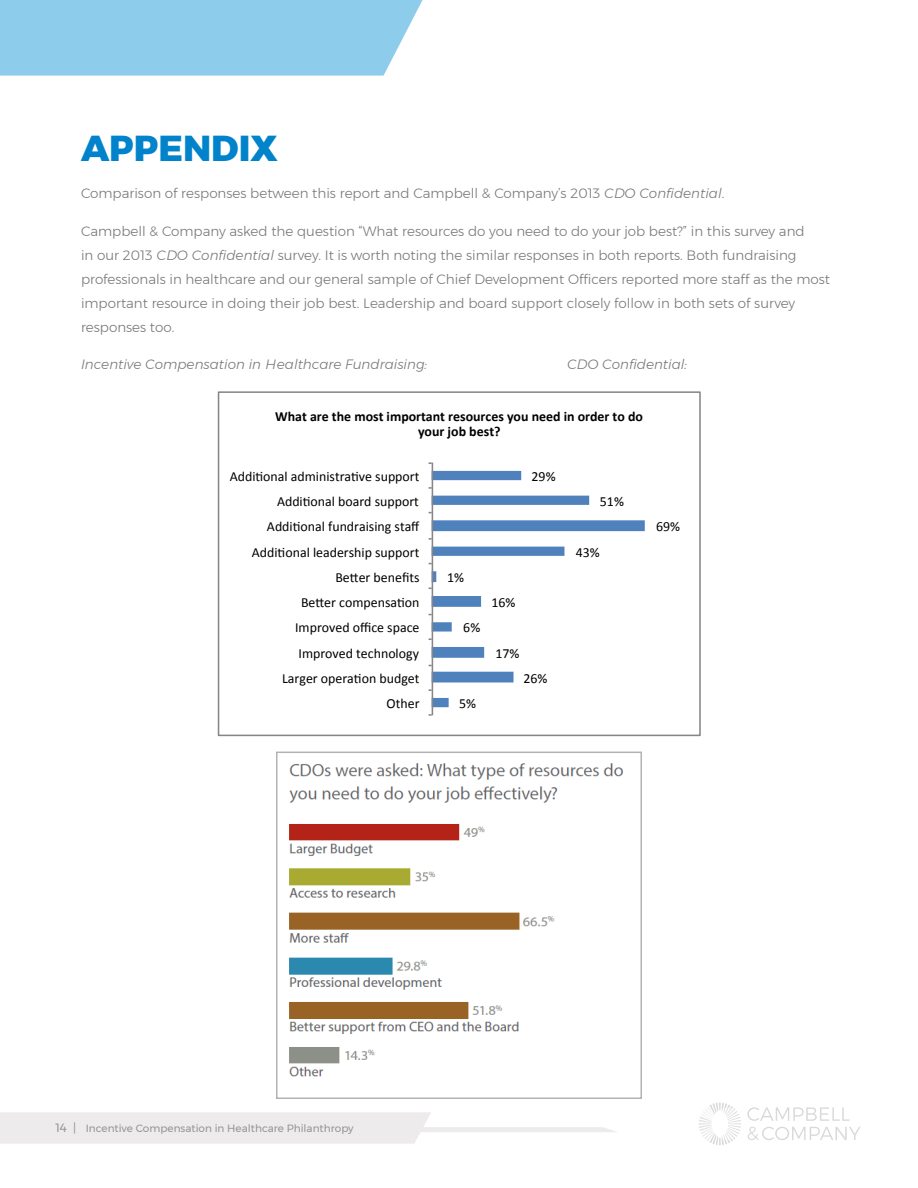
<style>
.page{position:relative;width:918px;height:1188px;background:#fff}
.page>*{position:absolute;margin:0;border:0;box-sizing:border-box;transform-origin:0 0}
.t1{font:800 36px "Montserrat";color:#0083cb}
.t2{font:13.95px/25.2px "Calibri";color:#000;text-align:right}
.t3{font:700 13.95px/15.5px "Calibri";color:#000;text-align:center}
.t4{font:300 13.5px/24px "Montserrat";color:#77777a}
.t5{font:italic 300 13.5px "Montserrat";color:#77777a}
.t6{font:10.5px "Montserrat";color:#77777a}
.s1{font-style:italic}
.s2{font-size:12px}
</style>
<div class="page">
<svg style="left:0;top:1112px;width:616px;height:32px"></svg>
<svg style="left:699px;top:1103px;width:42px;height:42px"></svg>
<svg style="left:748px;top:1127px;width:112px;height:13px"></svg>
<svg style="left:747px;top:1107px;width:103px;height:14px"></svg>
<div style="left:0;top:0;width:423px;height:76px;background:#8dcceb"></div>
<svg style="left:433px;top:471px;width:212px;height:236px"></svg>
<hr style="left:432px;top:463px;width:1px;height:252px;background:#868686">
<div style="left:218px;top:391px;width:483px;height:345px;border:2px solid #868686"></div>
<img style="left:289px;top:763px;width:335px;height:314px">
<div style="left:276px;top:752px;width:366px;height:347px;border:2px solid #b4b2b2"></div>
<h1 class="t1" style="left:81px;top:119px;width:198px">APPEN DIX</h1>
<p class="t4" style="left:81px;top:181px;width:645px">Comparison of responses between this report and Campbell &amp; Company’s 2013 <span class="s1">CDO Confidential</span>.</p>
<p class="t4" style="left:81px;top:219px;width:751px">Campbell &amp; Company asked the question “What resources do you need to do your job best?” in this survey and<br>in our 2013 <span class="s1">CDO Confidential</span> survey. It is worth noting the similar responses in both reports. Both fundraising professionals in healthcare and our general sample of Chief Development Officers reported more staff as the most important resource in doing their job best. Leadership and board support closely follow in both sets of survey responses too.</p>
<p class="t5" style="left:81px;top:354px;width:348px">Incentive Compensation in Healthcare Fundraising:</p>
<p class="t5" style="left:567px;top:354px;width:122px">CDO Confidential:</p>
<p class="t3" style="left:275px;top:408px;width:369px">What are the most important resources you need in order to do your job best?</p>
<p class="t2" style="left:230px;top:464px;width:191px">Addi.onal administra.ve support<br>Addi.onal board support<br>Addi.onal fundraising staff<br>Addi.onal leadership support<br>BeAer benefits<br>BeAer compensa.on<br>Improved office space<br>Improved technology<br>Larger opera.on budget<br>Other</p>
<p class="t2" style="left:532px;top:464px;width:26px">29%</p>
<p class="t2" style="left:447px;top:565px;width:18px">1%</p>
<p class="t2" style="left:463px;top:615px;width:18px">6%</p>
<p class="t2" style="left:459px;top:691px;width:18px">5%</p>
<p class="t2" style="left:491px;top:590px;width:26px">16%</p>
<p class="t2" style="left:495px;top:640px;width:26px">17%</p>
<p class="t2" style="left:524px;top:666px;width:26px">26%</p>
<p class="t2" style="left:600px;top:489px;width:26px">51%</p>
<p class="t2" style="left:576px;top:539px;width:26px">43%</p>
<p class="t2" style="left:656px;top:514px;width:26px">69%</p>
<p class="t6" style="left:56px;top:1120px;width:300px"><span class="s2">14 |</span> Incentive Compensation in Healthcare Philanthropy</p>
</div>
